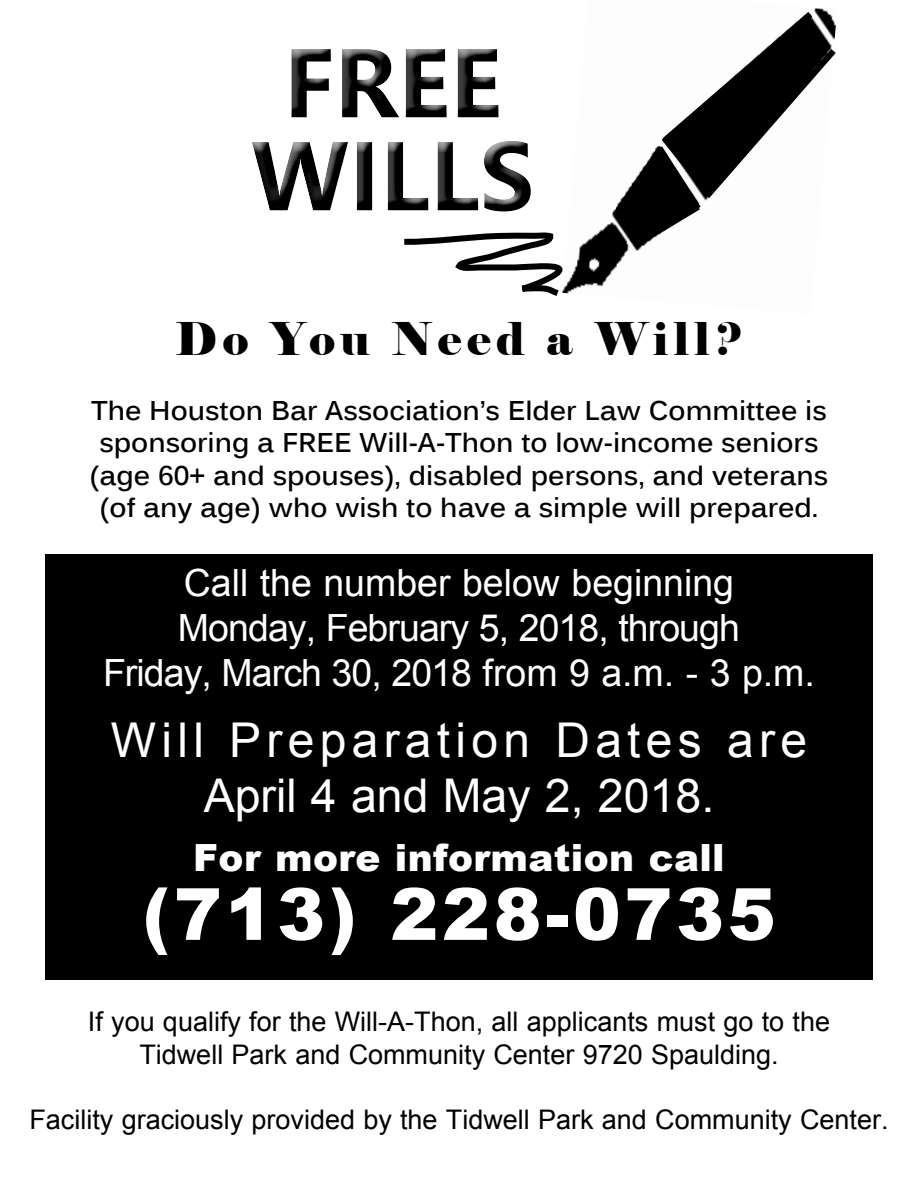
<style>
.page{position:relative;width:918px;height:1188px;background:#fff}
.page>*{position:absolute;margin:0;border:0;box-sizing:border-box;transform-origin:0 0}
.t1{font:900 72px "Arial";letter-spacing:.05em;color:#fff}
.t2{font:48px "Arial";letter-spacing:.11em;color:#fff}
.t3{font:46.5px "Arial";color:#fff}
.t4{font:45px "Elephant";letter-spacing:.12em;color:#000}
.t5{font:37.5px/45px "Arial";letter-spacing:-.025em;color:#fff;text-align:center}
.t6{font:900 37.5px "Arial";letter-spacing:.01em;color:#fff}
.t7{font:700 27px/32.4px "Kalinga";color:#000;text-align:center}
.t8{font:27px/32.4px "Arial";color:#000;text-align:center}
</style>
<div class="page">
<div style="left:45px;top:554px;width:828px;height:426px;background:#000"></div>
<div style="left:261px;top:42px;width:281px;height:180px;background:#000;opacity:.75"></div>
<img style="left:571px;top:224px;width:56px;height:68px">
<svg style="left:608px;top:8px;width:228px;height:244px"></svg>
<svg style="left:404px;top:232px;width:167px;height:64px"></svg>
<h3 class="t4" style="left:175px;top:311px;width:569px">Do You Need a Will?</h3>
<p class="t7" style="left:89px;top:397px;width:741px">The Houston Bar Association’s Elder Law Committee is sponsoring a FREE Will-A-Thon to low-income seniors (age 60+ and spouses), disabled persons, and veterans (of any age) who wish to have a simple will prepared.</p>
<h3 class="t5" style="left:103px;top:560px;width:713px">Call the number below beginning<br>Monday, February 5, 2018, through<br>Friday, March 30, 2018 from 9 a.m. - 3 p.m.</h3>
<h2 class="t2" style="left:111px;top:707px;width:698px">Will Preparation Dates are</h2>
<h3 class="t3" style="left:204px;top:764px;width:512px">April 4 and May 2, 2018.</h3>
<h3 class="t6" style="left:193px;top:830px;width:533px">For more information call</h3>
<h1 class="t1" style="left:142px;top:862px;width:635px">(713) 228-0735</h1>
<p class="t8" style="left:88px;top:1006px;width:744px">If you qualify for the Will-A-Thon, all applicants must go to the<br>Tidwell Park and Community Center 9720 Spaulding.</p>
<p class="t8" style="left:29px;top:1103px;width:861px">Facility graciously provided by the Tidwell Park and Community Center.</p>
</div>
